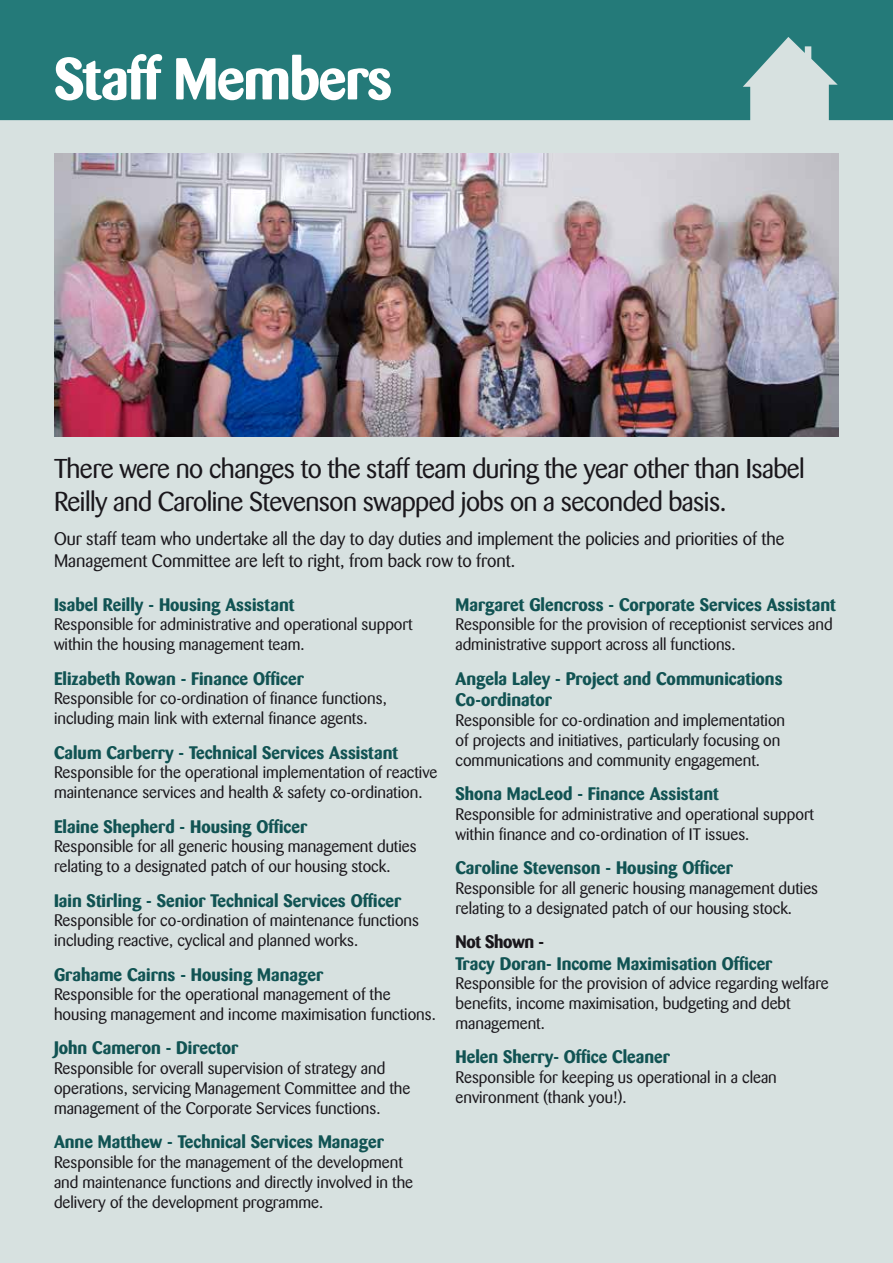
<style>
.page{position:relative;width:893px;height:1263px;background:#d7e1e0}
.page>*{position:absolute;margin:0;border:0;box-sizing:border-box;transform-origin:0 0}
.t1{font:700 58.5px "Barmeno";letter-spacing:-.025em;color:#fff}
.t2{font:27px/32.4px "Barmeno";letter-spacing:-.02em;color:#1a171c}
.t3{font:700 18px/21.6px "Barmeno";color:#115353}
.t4{font:18px/21.6px "Barmeno";color:#1a171c}
.t5{font:700 18px "Barmeno";letter-spacing:-.02em;color:#1a171c}
.t6{font:16.5px/19.8px "Barmeno";color:#1a171c}
</style>
<div class="page">
<div style="left:0;top:0;width:893px;height:120px;background:#247a79"></div>
<img style="left:54px;top:153px;width:785px;height:284px">
<h1 class="t1" style="left:54px;top:44px;width:340px">Staff Members</h1>
<h2 class="t2" style="left:54px;top:453px;width:752px">There were no changes to the staff team during the year other than Isabel<br>Reilly and Caroline Stevenson swapped jobs on a seconded basis.</h2>
<p class="t4" style="left:54px;top:528px;width:732px">Our staff team who undertake all the day to day duties and implement the policies and priorities of the<br>Management Committee are left to right, from back row to front.</p>
<p class="t3" style="left:54px;top:593px;width:242px">Isabel Reilly - Housing Assistant</p>
<p class="t6" style="left:54px;top:615px;width:360px">Responsible for administrative and operational support within the housing management team.</p>
<p class="t3" style="left:54px;top:667px;width:251px">Elizabeth Rowan - Finance Officer</p>
<p class="t6" style="left:54px;top:689px;width:334px">Responsible for co-ordination of finance functions, including main link with external finance agents.</p>
<p class="t3" style="left:54px;top:741px;width:346px">Calum Carberry - Technical Services Assistant</p>
<p class="t6" style="left:54px;top:763px;width:385px">Responsible for the operational implementation of reactive maintenance services and health &amp; safety co-ordination.</p>
<p class="t3" style="left:54px;top:815px;width:255px">Elaine Shepherd - Housing Officer</p>
<p class="t6" style="left:54px;top:837px;width:364px">Responsible for all generic housing management duties relating to a designated patch of our housing stock.</p>
<p class="t3" style="left:54px;top:889px;width:349px">Iain Stirling - Senior Technical Services Officer</p>
<p class="t6" style="left:54px;top:911px;width:367px">Responsible for co-ordination of maintenance functions including reactive, cyclical and planned works.</p>
<p class="t3" style="left:54px;top:963px;width:271px">Grahame Cairns - Housing Manager</p>
<p class="t6" style="left:54px;top:985px;width:383px">Responsible for the operational management of the housing management and income maximisation functions.</p>
<p class="t3" style="left:54px;top:1037px;width:186px">John Cameron - Director</p>
<p class="t6" style="left:54px;top:1059px;width:358px">Responsible for overall supervision of strategy and operations, servicing Management Committee and the management of the Corporate Services functions.</p>
<p class="t3" style="left:54px;top:1131px;width:332px">Anne Matthew - Technical Services Manager</p>
<p class="t6" style="left:54px;top:1152px;width:361px">Responsible for the management of the development and maintenance functions and directly involved in the delivery of the development programme.</p>
<p class="t3" style="left:455px;top:593px;width:382px">Margaret Glencross - Corporate Services Assistant</p>
<p class="t6" style="left:455px;top:615px;width:379px">Responsible for the provision of receptionist services and administrative support across all functions.</p>
<p class="t3" style="left:455px;top:667px;width:329px">Angela Laley - Project and Communications<br>Co-ordinator</p>
<p class="t6" style="left:455px;top:710px;width:331px">Responsible for co-ordination and implementation of projects and initiatives, particularly focusing on communications and community engagement.</p>
<p class="t3" style="left:455px;top:783px;width:265px">Shona MacLeod - Finance Assistant</p>
<p class="t6" style="left:455px;top:804px;width:360px">Responsible for administrative and operational support within finance and co-ordination of IT issues.</p>
<p class="t3" style="left:455px;top:857px;width:279px">Caroline Stevenson - Housing Officer</p>
<p class="t6" style="left:455px;top:878px;width:364px">Responsible for all generic housing management duties relating to a designated patch of our housing stock.</p>
<p class="t5" style="left:455px;top:931px;width:90px">Not Shown -</p>
<p class="t3" style="left:455px;top:952px;width:318px">Tracy Doran- Income Maximisation Officer</p>
<p class="t6" style="left:455px;top:974px;width:375px">Responsible for the provision of advice regarding welfare benefits, income maximisation, budgeting and debt management.</p>
<p class="t3" style="left:455px;top:1046px;width:216px">Helen Sherry- Office Cleaner</p>
<p class="t6" style="left:455px;top:1068px;width:323px">Responsible for keeping us operational in a clean environment (thank you!).</p>
</div>
